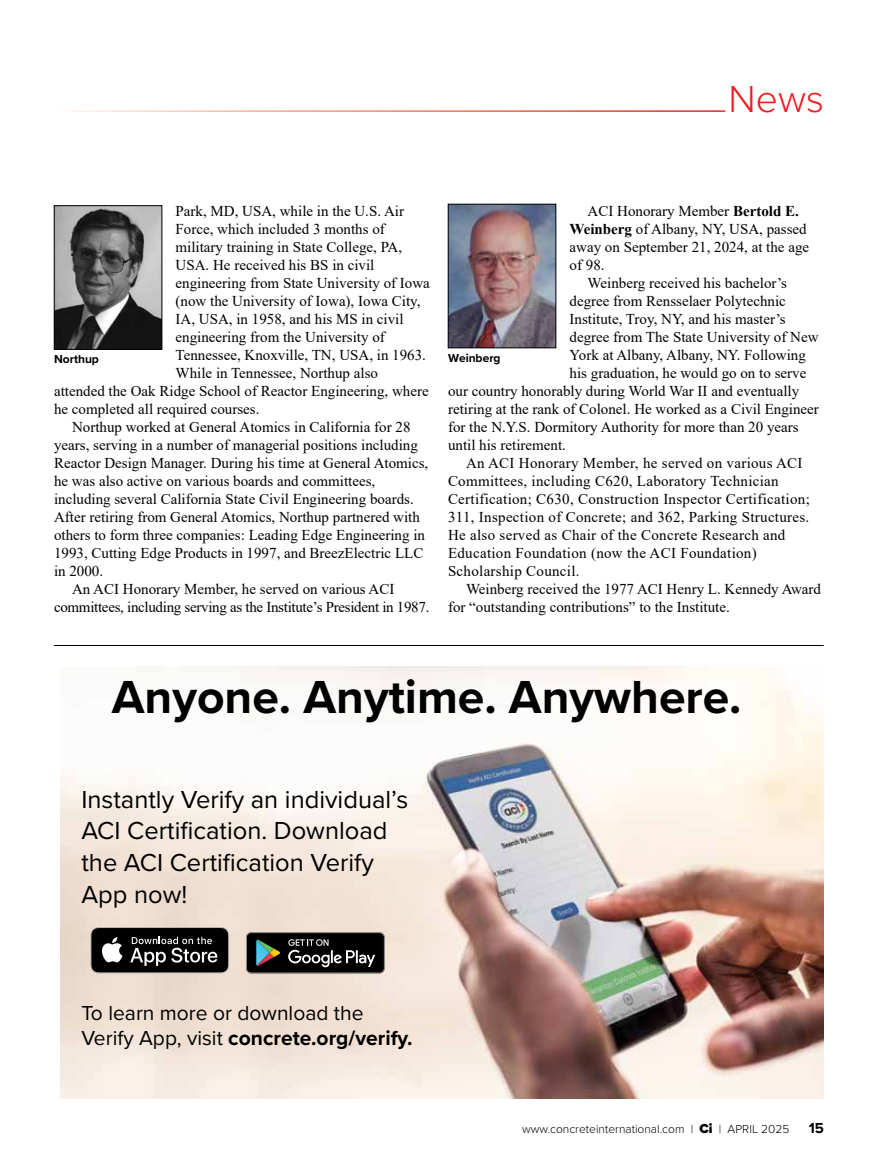
<style>
.page{position:relative;width:878px;height:1175px;background:#fff}
.page>*{position:absolute;margin:0;border:0;box-sizing:border-box;transform-origin:0 0}
.t1{font:700 48px "Proxima Nova";color:#000}
.t2{font:300 39px "Proxima Nova";color:#ed1d24}
.t3{font:25.5px/31.5px "Proxima Nova";color:#000}
.t4{font:21px/25.5px "Proxima Nova";color:#000}
.t5{font:15px/18px "Times New Roman";color:#000}
.t6{font:15px "Times New Roman";letter-spacing:.02em;color:#000}
.t7{font:15px "Times New Roman";letter-spacing:-.02em;color:#000}
.t8{font:700 15px "Proxima Nova";color:#000}
.t9{font:300 12px "Proxima Nova";color:#000}
.t10{font:700 12px "Proxima Nova";color:#000}
.s1{font-weight:700}
.s2{font-weight:900;font-size:13.5px}
</style>
<div class="page">
<img style="left:56px;top:207px;width:104px;height:140px">
<div style="left:54px;top:205px;width:108px;height:144px;border:1px solid #000"></div>
<hr style="left:54px;top:645px;width:769px;height:1px;background:#000">
<img style="left:61px;top:666px;width:762px;height:432px">
<svg style="left:246px;top:932px;width:138px;height:41px;background:#272928"></svg>
<svg style="left:90px;top:927px;width:139px;height:46px;background:#313131"></svg>
<img style="left:450px;top:206px;width:104px;height:140px">
<div style="left:448px;top:204px;width:108px;height:144px;border:1px solid #000"></div>
<h2 class="t2" style="left:728px;top:70px;width:97px">News</h2>
<p class="t5" style="left:176px;top:201px;width:230px">Park, MD, USA, while in the U.S. Air</p>
<p class="t5" style="left:176px;top:219px;width:211px">Force, which included 3 months of</p>
<p class="t5" style="left:176px;top:237px;width:228px">military training in State College, PA,</p>
<p class="t5" style="left:176px;top:255px;width:200px">USA. He received his BS in civil</p>
<p class="t5" style="left:176px;top:273px;width:256px">engineering from State University of Iowa</p>
<p class="t5" style="left:176px;top:291px;width:246px">(now the University of Iowa), Iowa City,</p>
<p class="t5" style="left:176px;top:309px;width:229px">IA, USA, in 1958, and his MS in civil</p>
<p class="t5" style="left:176px;top:327px;width:211px">engineering from the University of</p>
<p class="t5" style="left:176px;top:345px;width:252px">Tennessee, Knoxville, TN, USA, in 1963.</p>
<p class="t5" style="left:176px;top:363px;width:204px">While in Tennessee, Northup also</p>
<p class="t5" style="left:54px;top:381px;width:376px">attended the Oak Ridge School of Reactor Engineering, where</p>
<p class="t5" style="left:54px;top:399px;width:207px">he completed all required courses.</p>
<p class="t5" style="left:72px;top:417px;width:340px">Northup worked at General Atomics in California for 28</p>
<p class="t5" style="left:54px;top:435px;width:365px">years, serving in a number of managerial positions including</p>
<p class="t5" style="left:54px;top:453px;width:376px">Reactor Design Manager. During his time at General Atomics,</p>
<p class="t5" style="left:54px;top:471px;width:323px">he was also active on various boards and committees,</p>
<p class="t5" style="left:54px;top:489px;width:361px">including several California State Civil Engineering boards.</p>
<p class="t5" style="left:54px;top:507px;width:367px">After retiring from General Atomics, Northup partnered with</p>
<p class="t5" style="left:54px;top:525px;width:372px">others to form three companies: Leading Edge Engineering in</p>
<p class="t5" style="left:54px;top:543px;width:371px">1993, Cutting Edge Products in 1997, and BreezElectric LLC</p>
<p class="t5" style="left:54px;top:561px;width:51px">in 2000.</p>
<p class="t5" style="left:72px;top:579px;width:324px">An ACI Honorary Member, he served on various ACI</p>
<p class="t7" style="left:54px;top:596px;width:377px">committees, including serving as the Institute’s President in 1987.</p>
<p class="t10" style="left:54px;top:350px;width:46px">Northup</p>
<p class="t5" style="left:569px;top:201px;width:241px;text-indent:18px">ACI Honorary Member <span class="s1">Bertold E.<br>Weinberg</span> of Albany, NY, USA, passed away on September 21, 2024, at the age of 98.</p>
<p class="t5" style="left:587px;top:273px;width:201px">Weinberg received his bachelor’s</p>
<p class="t5" style="left:569px;top:291px;width:218px">degree from Rensselaer Polytechnic</p>
<p class="t5" style="left:569px;top:309px;width:217px">Institute, Troy, NY, and his master’s</p>
<p class="t5" style="left:569px;top:327px;width:250px">degree from The State University of New</p>
<p class="t5" style="left:569px;top:345px;width:238px">York at Albany, Albany, NY. Following</p>
<p class="t5" style="left:569px;top:363px;width:238px">his graduation, he would go on to serve</p>
<p class="t5" style="left:448px;top:381px;width:353px">our country honorably during World War II and eventually</p>
<p class="t5" style="left:448px;top:399px;width:372px">retiring at the rank of Colonel. He worked as a Civil Engineer</p>
<p class="t5" style="left:448px;top:417px;width:352px">for the N.Y.S. Dormitory Authority for more than 20 years</p>
<p class="t5" style="left:448px;top:435px;width:119px">until his retirement.</p>
<p class="t6" style="left:466px;top:452px;width:338px">An ACI Honorary Member, he served on various ACI</p>
<p class="t6" style="left:448px;top:470px;width:332px">Committees, including C620, Laboratory Technician</p>
<p class="t6" style="left:448px;top:488px;width:363px">Certification; C630, Construction Inspector Certification;</p>
<p class="t6" style="left:448px;top:506px;width:363px">311, Inspection of Concrete; and 362, Parking Structures.</p>
<p class="t6" style="left:448px;top:524px;width:339px">He also served as Chair of the Concrete Research and</p>
<p class="t6" style="left:448px;top:542px;width:310px">Education Foundation (now the ACI Foundation)</p>
<p class="t6" style="left:448px;top:560px;width:133px">Scholarship Council.</p>
<p class="t5" style="left:466px;top:579px;width:356px">Weinberg received the 1977 ACI Henry L. Kennedy Award</p>
<p class="t5" style="left:448px;top:597px;width:283px">for “outstanding contributions” to the Institute.</p>
<p class="t10" style="left:448px;top:348px;width:54px">Weinberg</p>
<h1 class="t1" style="left:112px;top:661px;width:631px">Anyone. Anytime. Anywhere.</h1>
<h3 class="t3" style="left:81px;top:782px;width:328px">Instantly Verify an individual’s<br>ACI Certification. Download the ACI Certification Verify<br>App now!</h3>
<h3 class="t4" style="left:81px;top:999px;width:333px">To learn more or download the<br>Verify App, visit <span class="s1">concrete.org/verify.</span></h3>
<p class="t9" style="left:522px;top:1119px;width:269px">www.concreteinternational.com | <span class="s2">Ci</span> | APRIL 2025</p>
<p class="t8" style="left:808px;top:1116px;width:17px">15</p>
</div>
